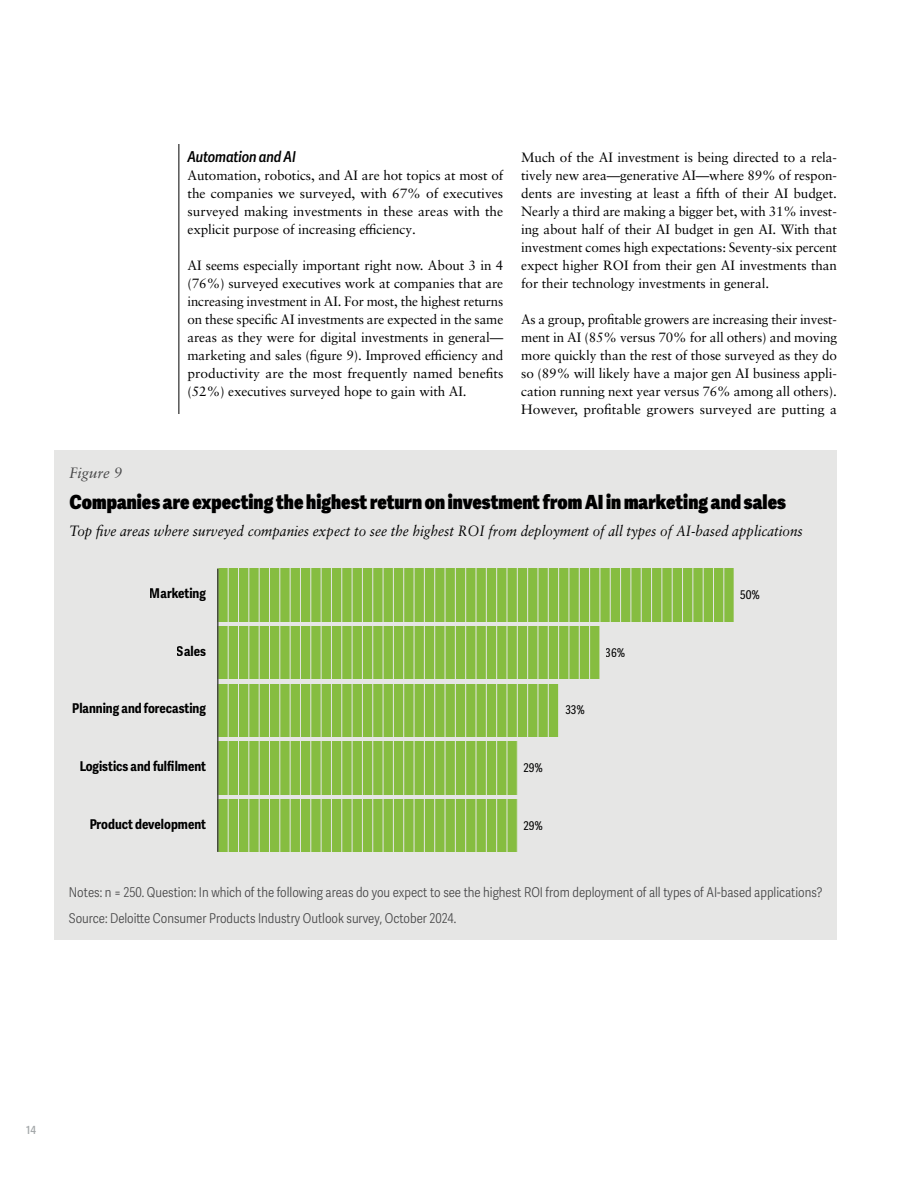
<style>
.page{position:relative;width:918px;height:1188px;background:#fff}
.page>*{position:absolute;margin:0;border:0;box-sizing:border-box;transform-origin:0 0}
.t1{font:800 19.5px "Adelle Sans Cnd";color:#000}
.Heading_4{font:italic 600 15px "Adelle Sans Cnd";letter-spacing:-.005em;color:#000}
.t2{font:italic 15px "Sabon LT Pro";color:#484849}
.t3{font:italic 14.85px "Sabon LT Pro";color:#000;scale:.91 1}
.Body_copy{font:13.5px/18px "Sabon LT Pro";letter-spacing:-.005em;color:#000;text-align:justify}
.t4{font:300 13.5px/25.5px "Adelle Sans Cnd";color:#484849}
.t5{font:700 13.5px "Adelle Sans Cnd";color:#000}
.t6{font:12px "Adelle Sans Cnd";color:#000}
.t7{font:600 11.25px "Adelle Sans Cnd";color:#a3a7a9}
</style>
<div class="page">
<hr style="left:179px;top:144px;width:1px;height:270px;background:#000">
<div style="left:54px;top:450px;width:783px;height:489px;background:#e6e6e5"></div>
<svg style="left:218px;top:800px;width:299px;height:52px;background:#88bd44"></svg>
<svg style="left:218px;top:742px;width:299px;height:52px;background:#88bd44"></svg>
<svg style="left:218px;top:684px;width:340px;height:52px;background:#88bd45"></svg>
<svg style="left:218px;top:626px;width:382px;height:53px;background:#87bd43"></svg>
<svg style="left:218px;top:569px;width:516px;height:52px;background:#88bd44"></svg>
<hr style="left:228px;top:566px;width:1px;height:297px;background:#e6e6e5">
<hr style="left:238px;top:566px;width:1px;height:297px;background:#e6e6e5">
<hr style="left:248px;top:566px;width:1px;height:297px;background:#e6e6e5">
<hr style="left:259px;top:566px;width:1px;height:297px;background:#e6e6e5">
<hr style="left:269px;top:566px;width:1px;height:297px;background:#e6e6e5">
<hr style="left:279px;top:566px;width:1px;height:297px;background:#e6e6e5">
<hr style="left:290px;top:566px;width:1px;height:297px;background:#e6e6e5">
<hr style="left:300px;top:566px;width:1px;height:297px;background:#e6e6e5">
<hr style="left:310px;top:566px;width:1px;height:297px;background:#e6e6e5">
<hr style="left:321px;top:566px;width:1px;height:297px;background:#e6e6e5">
<hr style="left:331px;top:566px;width:1px;height:297px;background:#e6e6e5">
<hr style="left:341px;top:566px;width:1px;height:297px;background:#e6e6e5">
<hr style="left:352px;top:566px;width:1px;height:297px;background:#e6e6e5">
<hr style="left:362px;top:566px;width:1px;height:297px;background:#e6e6e5">
<hr style="left:372px;top:566px;width:1px;height:297px;background:#e6e6e5">
<hr style="left:383px;top:566px;width:1px;height:297px;background:#e6e6e5">
<hr style="left:393px;top:566px;width:1px;height:297px;background:#e6e6e5">
<hr style="left:403px;top:566px;width:1px;height:297px;background:#e6e6e5">
<hr style="left:414px;top:566px;width:1px;height:297px;background:#e6e6e5">
<hr style="left:424px;top:566px;width:1px;height:297px;background:#e6e6e5">
<hr style="left:434px;top:566px;width:1px;height:297px;background:#e6e6e5">
<hr style="left:445px;top:566px;width:1px;height:297px;background:#e6e6e5">
<hr style="left:455px;top:566px;width:1px;height:297px;background:#e6e6e5">
<hr style="left:465px;top:566px;width:1px;height:297px;background:#e6e6e5">
<hr style="left:476px;top:566px;width:1px;height:297px;background:#e6e6e5">
<hr style="left:486px;top:566px;width:1px;height:297px;background:#e6e6e5">
<hr style="left:496px;top:566px;width:1px;height:297px;background:#e6e6e5">
<hr style="left:507px;top:566px;width:1px;height:297px;background:#e6e6e5">
<hr style="left:517px;top:566px;width:1px;height:297px;background:#e6e6e5">
<hr style="left:527px;top:566px;width:1px;height:297px;background:#e6e6e5">
<hr style="left:538px;top:566px;width:1px;height:297px;background:#e6e6e5">
<hr style="left:548px;top:566px;width:1px;height:297px;background:#e6e6e5">
<hr style="left:558px;top:566px;width:1px;height:297px;background:#e6e6e5">
<hr style="left:569px;top:566px;width:1px;height:297px;background:#e6e6e5">
<hr style="left:579px;top:566px;width:1px;height:297px;background:#e6e6e5">
<hr style="left:589px;top:566px;width:1px;height:297px;background:#e6e6e5">
<hr style="left:600px;top:566px;width:1px;height:297px;background:#e6e6e5">
<hr style="left:610px;top:566px;width:1px;height:297px;background:#e6e6e5">
<hr style="left:620px;top:566px;width:1px;height:297px;background:#e6e6e5">
<hr style="left:631px;top:566px;width:1px;height:297px;background:#e6e6e5">
<hr style="left:641px;top:566px;width:1px;height:297px;background:#e6e6e5">
<hr style="left:651px;top:566px;width:1px;height:297px;background:#e6e6e5">
<hr style="left:662px;top:566px;width:1px;height:297px;background:#e6e6e5">
<hr style="left:672px;top:566px;width:1px;height:297px;background:#e6e6e5">
<hr style="left:682px;top:566px;width:1px;height:297px;background:#e6e6e5">
<hr style="left:692px;top:566px;width:1px;height:297px;background:#e6e6e5">
<hr style="left:703px;top:566px;width:1px;height:297px;background:#e6e6e5">
<hr style="left:713px;top:566px;width:1px;height:297px;background:#e6e6e5">
<hr style="left:723px;top:566px;width:1px;height:297px;background:#e6e6e5">
<hr style="left:217px;top:569px;width:1px;height:283px;background:#000">
<p class="Heading_4" style="left:188px;top:148px;width:110px">Automation and AI</p>
<p class="Body_copy" style="left:188px;top:166px;width:317px">Automation, robotics, and AI are hot topics at most of the companies we surveyed, with 67% of executives surveyed making investments in these areas with the explicit purpose of increasing efficiency.</p>
<p class="Body_copy" style="left:188px;top:256px;width:317px">AI seems especially important right now. About 3 in 4 (76%) surveyed executives work at companies that are increasing investment in AI. For most, the highest returns on these specific AI investments are expected in the same areas as they were for digital investments in general— marketing and sales (figure 9). Improved efficiency and productivity are the most frequently named benefits (52%) executives surveyed hope to gain with AI.</p>
<p class="Body_copy" style="left:521px;top:148px;width:317px">Much of the AI investment is being directed to a rela&shy;tively new area—generative AI—where 89% of respon&shy;dents are investing at least a fifth of their AI budget.<br>Nearly a third are making a bigger bet, with 31% invest&shy;ing about half of their AI budget in gen AI. With that investment comes high expectations: Seventy-six percent expect higher ROI from their gen AI investments than for their technology investments in general.</p>
<p class="Body_copy" style="left:521px;top:310px;width:317px">As a group, profitable growers are increasing their invest&shy;ment in AI (85% versus 70% for all others) and moving more quickly than the rest of those surveyed as they do so (89% will likely have a major gen AI business appli&shy;cation running next year versus 76% among all others).<br>However, profitable growers surveyed are putting a</p>
<p class="t2" style="left:69px;top:463px;width:55px">Figure 9</p>
<p class="t1" style="left:70px;top:490px;width:718px">Companies are expecting the highest return on investment from AI in marketing and sales</p>
<p class="t3" style="left:70px;top:521px;width:807px">Top five areas where surveyed companies expect to see the highest ROI from deployment of all types of AI-based applications</p>
<p class="t5" style="left:150px;top:585px;width:58px">Marketing</p>
<p class="t6" style="left:740px;top:588px;width:21px">50%</p>
<p class="t5" style="left:177px;top:643px;width:31px">Sales</p>
<p class="t6" style="left:606px;top:645px;width:21px">36%</p>
<p class="t5" style="left:72px;top:700px;width:135px">Planning and forecasting</p>
<p class="t6" style="left:565px;top:703px;width:21px">33%</p>
<p class="t5" style="left:79px;top:758px;width:128px">Logistics and fulfilment</p>
<p class="t6" style="left:523px;top:761px;width:21px">29%</p>
<p class="t5" style="left:89px;top:816px;width:118px">Product development</p>
<p class="t6" style="left:523px;top:818px;width:21px">29%</p>
<p class="t4" style="left:69px;top:880px;width:755px">Notes: n = 250. Question: In which of the following areas do you expect to see the highest ROI from deployment of all types of AI-based applications?<br>Source: Deloi-e Consumer Products Industry Outlook survey, October 2024.</p>
<p class="t7" style="left:26px;top:1123px;width:11px">14</p>
</div>
